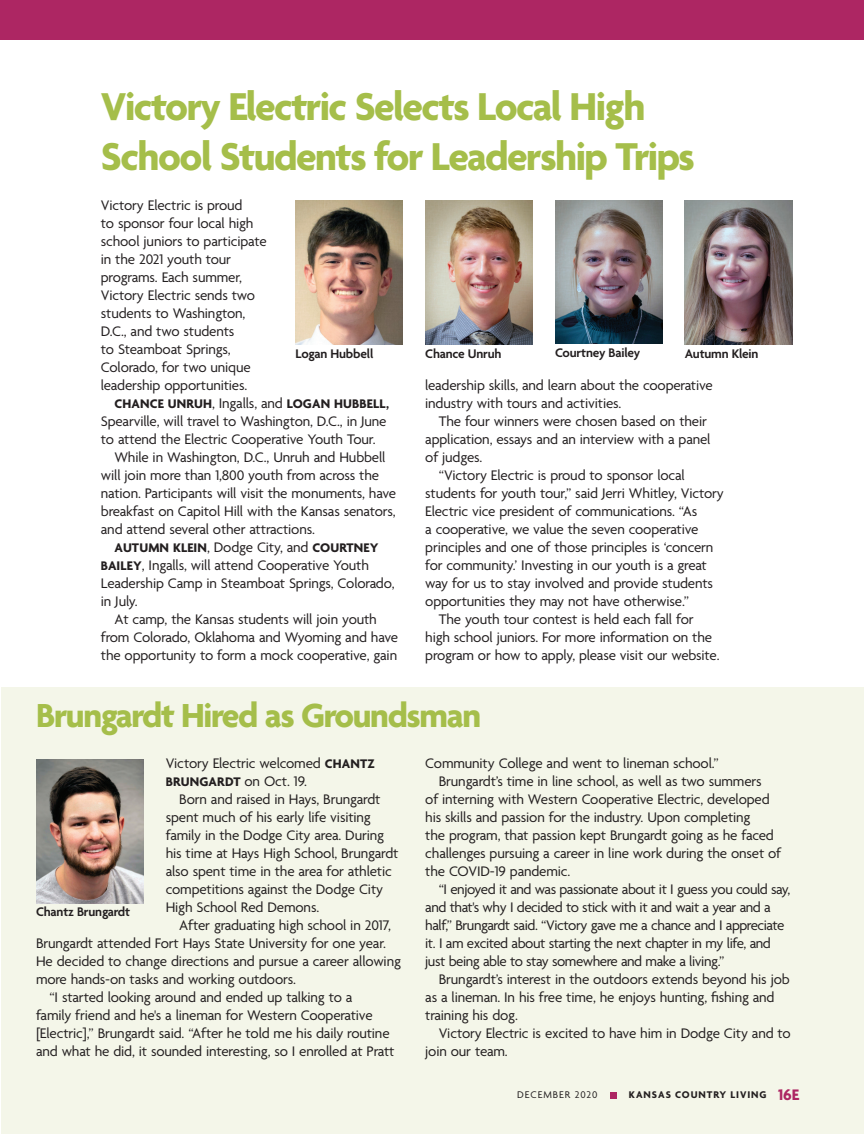
<style>
.page{position:relative;width:864px;height:1134px;background:#fff}
.page>*{position:absolute;margin:0;border:0;box-sizing:border-box;transform-origin:0 0}
.t1{font:700 42px/50.4px "Agenda";letter-spacing:-.035em;color:#a5be4a}
.t2{font:700 36px "Agenda";letter-spacing:-.035em;color:#a5be4a}
.t3{font:15px/18px "Agenda";letter-spacing:-.01em;color:#231f20}
.t4{font:15px "Agenda";letter-spacing:-.03em;color:#231f20}
.t5{font:700 13.5px "Agenda";letter-spacing:.01em;color:#231f20}
.t6{font:600 13.5px "Agenda";letter-spacing:-.015em;color:#231f20}
.t7{font:700 10.5px "Agenda";letter-spacing:.09em;color:#231f20}
.t8{font:10.5px "Agenda";letter-spacing:.09em;color:#231f20}
.s1{font-weight:400;font-size:15px}
.s2{font-weight:700;font-size:13.5px}
.s3{font-size:16.5px;color:#ad2663}
</style>
<div class="page">
<div style="left:1px;top:688px;width:863px;height:446px;background:#f4f6e9"></div>
<img style="left:685px;top:201px;width:107px;height:144px">
<img style="left:425px;top:201px;width:107px;height:144px">
<img style="left:555px;top:201px;width:107px;height:143px">
<img style="left:296px;top:201px;width:107px;height:144px">
<img style="left:36px;top:760px;width:107px;height:144px">
<div style="left:610px;top:1092px;width:7px;height:7px;background:#ad2663"></div>
<div style="left:0;top:0;width:864px;height:40px;background:#ad2663"></div>
<h1 class="t1" style="left:101px;top:84px;width:595px">Victory Electric Selects Local High<br>School Students for Leadership Trips</h1>
<p class="t3" style="left:101px;top:197px;width:167px">Victory Electric is proud<br>to sponsor four local high school juniors to participate in the 2021 youth tour programs. Each summer,<br>Victory Electric sends two students to Washington,<br>D.C., and two students<br>to Steamboat Springs,<br>Colorado, for two unique leadership opportunities.</p>
<p class="t5" style="left:114px;top:396px;width:276px">CHANCE UNRUH<span class="s1">, Ingalls, and</span> LOGAN HUBBELL,</p>
<p class="t3" style="left:101px;top:413px;width:287px">Spearville, will travel to Washington, D.C., in June</p>
<p class="t3" style="left:101px;top:431px;width:276px">to attend the Electric Cooperative Youth Tour.</p>
<p class="t3" style="left:114px;top:449px;width:273px">While in Washington, D.C., Unruh and Hubbell</p>
<p class="t3" style="left:101px;top:467px;width:280px">will join more than 1,800 youth from across the</p>
<p class="t3" style="left:101px;top:485px;width:297px">nation. Participants will visit the monuments, have</p>
<p class="t3" style="left:101px;top:503px;width:296px">breakfast on Capitol Hill with the Kansas senators,</p>
<p class="t3" style="left:101px;top:521px;width:216px">and attend several other attractions.</p>
<p class="t5" style="left:114px;top:540px;width:266px">AUTUMN KLEIN<span class="s1">, Dodge City, and</span> COURTNEY</p>
<p class="t3" style="left:101px;top:557px;width:295px"><span class="s2">BAILEY</span>, Ingalls, will attend Cooperative Youth<br>Leadership Camp in Steamboat Springs, Colorado, in July.</p>
<p class="t3" style="left:101px;top:611px;width:299px;text-align:center">At camp, the Kansas students will join youth<br>from Colorado, Oklahoma and Wyoming and have the opportunity to form a mock cooperative, gain</p>
<p class="t6" style="left:296px;top:347px;width:79px">Logan Hubbell</p>
<p class="t6" style="left:425px;top:347px;width:78px">Chance Unruh</p>
<p class="t6" style="left:555px;top:346px;width:87px">Courtney Bailey</p>
<p class="t6" style="left:685px;top:346px;width:75px">Autumn Klein</p>
<p class="t3" style="left:425px;top:377px;width:289px">leadership skills, and learn about the cooperative industry with tours and activities.</p>
<p class="t3" style="left:439px;top:413px;width:270px">The four winners were chosen based on their</p>
<p class="t3" style="left:425px;top:431px;width:287px">application, essays and an interview with a panel</p>
<p class="t3" style="left:425px;top:449px;width:59px">of judges.</p>
<p class="t3" style="left:439px;top:467px;width:248px">“Victory Electric is proud to sponsor local</p>
<p class="t3" style="left:425px;top:485px;width:300px">students for youth tour,” said Jerri Whitley, Victory</p>
<p class="t3" style="left:425px;top:503px;width:274px">Electric vice president of communications. “As</p>
<p class="t3" style="left:425px;top:521px;width:275px">a cooperative, we value the seven cooperative</p>
<p class="t3" style="left:425px;top:539px;width:290px">principles and one of those principles is ‘concern</p>
<p class="t3" style="left:425px;top:557px;width:283px">for community.’ Investing in our youth is a great</p>
<p class="t3" style="left:425px;top:575px;width:289px">way for us to stay involved and provide students</p>
<p class="t3" style="left:425px;top:593px;width:265px">opportunities they may not have otherwise.”</p>
<p class="t3" style="left:439px;top:611px;width:256px">The youth tour contest is held each fall for</p>
<p class="t3" style="left:425px;top:629px;width:288px">high school juniors. For more information on the</p>
<p class="t3" style="left:425px;top:647px;width:296px">program or how to apply, please visit our website.</p>
<h2 class="t2" style="left:36px;top:696px;width:447px">Brungardt Hired as Groundsman</h2>
<p class="t3" style="left:166px;top:755px;width:211px">Victory Electric welcomed <span class="s2">CHANTZ</span></p>
<p class="t5" style="left:166px;top:774px;width:143px">BRUNGARDT <span class="s1">on Oct. 19.</span></p>
<p class="t3" style="left:166px;top:791px;width:234px;text-indent:14px">Born and raised in Hays, Brungardt spent much of his early life visiting family in the Dodge City area. During his time at Hays High School, Brungardt also spent time in the area for athletic competitions against the Dodge City High School Red Demons.</p>
<p class="t3" style="left:179px;top:917px;width:213px">After graduating high school in 2017,</p>
<p class="t3" style="left:36px;top:935px;width:352px">Brungardt attended Fort Hays State University for one year.</p>
<p class="t3" style="left:36px;top:953px;width:366px">He decided to change directions and pursue a career allowing</p>
<p class="t3" style="left:36px;top:971px;width:261px">more hands-on tasks and working outdoors.</p>
<p class="t3" style="left:50px;top:989px;width:304px">“I started looking around and ended up talking to a</p>
<p class="t3" style="left:36px;top:1007px;width:338px">family friend and he's a lineman for Western Cooperative</p>
<p class="t3" style="left:36px;top:1025px;width:355px">[Electric],” Brungardt said. “After he told me his daily routine</p>
<p class="t3" style="left:36px;top:1043px;width:360px">and what he did, it sounded interesting, so I enrolled at Pratt</p>
<p class="t3" style="left:425px;top:755px;width:295px">Community College and went to lineman school.”</p>
<p class="t3" style="left:439px;top:773px;width:324px">Brungardt’s time in line school, as well as two summers</p>
<p class="t3" style="left:425px;top:791px;width:346px">of interning with Western Cooperative Electric, developed</p>
<p class="t3" style="left:425px;top:809px;width:327px">his skills and passion for the industry. Upon completing</p>
<p class="t3" style="left:425px;top:827px;width:350px">the program, that passion kept Brungardt going as he faced</p>
<p class="t3" style="left:425px;top:845px;width:358px">challenges pursuing a career in line work during the onset of</p>
<p class="t3" style="left:425px;top:863px;width:147px">the COVID-19 pandemic.</p>
<p class="t4" style="left:439px;top:881px;width:353px">“I enjoyed it and was passionate about it I guess you could say,</p>
<p class="t4" style="left:425px;top:899px;width:347px">and that's why I decided to stick with it and wait a year and a</p>
<p class="t4" style="left:425px;top:917px;width:361px">half,” Brungardt said. “Victory gave me a chance and I appreciate</p>
<p class="t4" style="left:425px;top:935px;width:347px">it. I am excited about starting the next chapter in my life, and</p>
<p class="t4" style="left:425px;top:953px;width:301px">just being able to stay somewhere and make a living.”</p>
<p class="t3" style="left:439px;top:971px;width:353px">Brungardt’s interest in the outdoors extends beyond his job</p>
<p class="t3" style="left:425px;top:989px;width:351px">as a lineman. In his free time, he enjoys hunting, fishing and</p>
<p class="t3" style="left:425px;top:1007px;width:94px">training his dog.</p>
<p class="t3" style="left:439px;top:1025px;width:354px">Victory Electric is excited to have him in Dodge City and to</p>
<p class="t3" style="left:425px;top:1043px;width:84px">join our team.</p>
<p class="t6" style="left:36px;top:905px;width:96px">Chantz Brungardt</p>
<p class="t8" style="left:517px;top:1089px;width:82px">DECEMBER 2020</p>
<p class="t7" style="left:629px;top:1089px;width:172px">KANSAS COUNTRY LIVING <span class="s3">16E</span></p>
</div>
